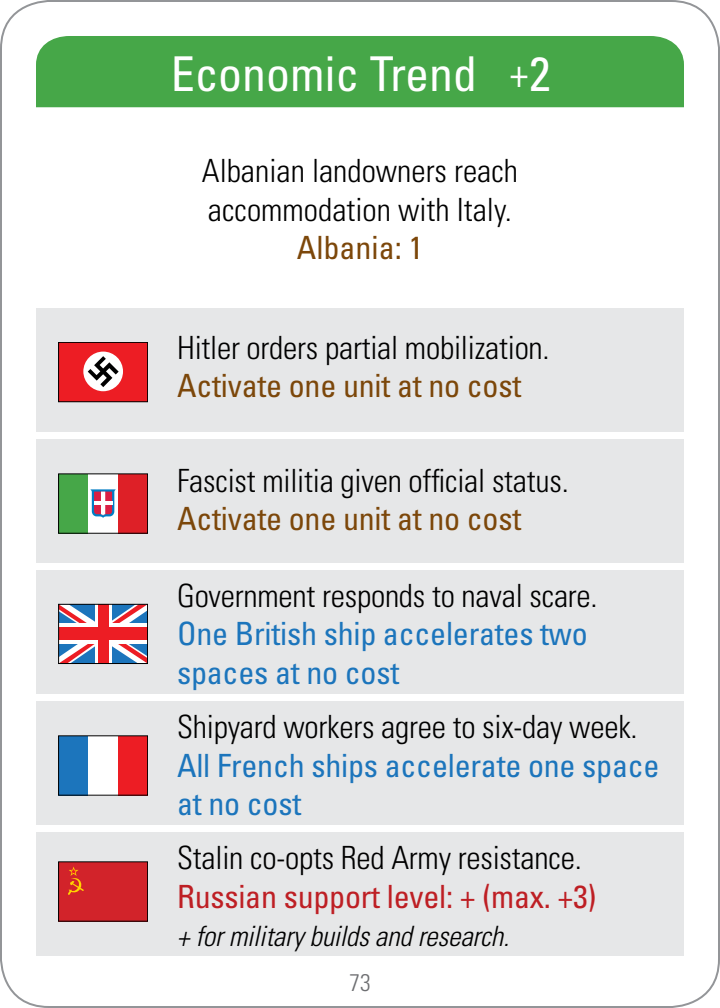
<style>
.page{position:relative;width:720px;height:1008px;background:#fff}
.page>*{position:absolute;margin:0;border:0;box-sizing:border-box;transform-origin:0 0}
.t1{font:condensed 48px "Univers";color:#fff}
.t2{font:300 condensed 32px/38.4px "Univers";letter-spacing:-.005em;color:#000}
.t3{font:condensed 32px/38.4px "Univers";letter-spacing:-.005em;color:#1c75bc}
.t4{font:condensed 32px "Univers";letter-spacing:-.005em;color:#7c470a}
.t5{font:condensed 32px "Univers";letter-spacing:-.005em;color:#be1f24}
.t6{font:italic 300 condensed 28px "Univers";letter-spacing:-.005em;color:#000}
.t7{font:300 condensed 24px "Univers";color:#6d6e71}
.s1{font-size:40px}
</style>
<div class="page">
<div style="left:36px;top:308px;width:648px;height:124px;background:#e6e7e8"></div>
<div style="left:36px;top:439px;width:648px;height:124px;background:#e6e7e8"></div>
<div style="left:36px;top:570px;width:648px;height:124px;background:#e6e7e8"></div>
<div style="left:36px;top:701px;width:648px;height:124px;background:#e6e7e8"></div>
<div style="left:36px;top:832px;width:648px;height:124px;background:#e6e7e8"></div>
<div style="left:36px;top:36px;width:648px;height:71px;background:#46a748"></div>
<div style="left:59px;top:862px;width:89px;height:59px;background:#d2232a"></div>
<div style="left:58px;top:861px;width:90px;height:61px;border:1px solid #000"></div>
<svg style="left:68px;top:867px;width:16px;height:28px"></svg>
<div style="left:59px;top:342px;width:89px;height:60px;background:#ed1d24"></div>
<div style="left:58px;top:342px;width:90px;height:60px;border:1px solid #000"></div>
<div style="left:83px;top:352px;width:40px;height:39px;background:#fff;border-radius:50%"></div>
<svg style="left:88px;top:356px;width:31px;height:31px"></svg>
<svg style="left:60px;top:606px;width:86px;height:56px;background:#9794b5"></svg>
<div style="left:59px;top:624px;width:89px;height:20px;background:#fff"></div>
<svg style="left:95px;top:606px;width:16px;height:56px"></svg>
<div style="left:98px;top:604px;width:10px;height:60px;background:#ed1d24"></div>
<div style="left:59px;top:627px;width:89px;height:13px;background:#ed1d24"></div>
<div style="left:58px;top:604px;width:90px;height:60px;border:1px solid #000"></div>
<div style="left:59px;top:474px;width:89px;height:59px;background:#fff"></div>
<div style="left:118px;top:474px;width:30px;height:59px;background:#de2027"></div>
<div style="left:59px;top:474px;width:29px;height:59px;background:#46a748"></div>
<svg style="left:90px;top:489px;width:26px;height:29px"></svg>
<hr style="left:94px;top:501px;width:18px;height:4px;background:#fff">
<div style="left:58px;top:473px;width:90px;height:61px;border:1px solid #000"></div>
<div style="left:59px;top:736px;width:89px;height:59px;background:#fff"></div>
<div style="left:118px;top:736px;width:30px;height:59px;background:#ed1d24"></div>
<div style="left:59px;top:736px;width:29px;height:59px;background:#1c75bc"></div>
<div style="left:58px;top:735px;width:90px;height:61px;border:1px solid #000"></div>
<h1 class="t1" style="left:171px;top:43px;width:381px">Economic Trend <span class="s1">+</span>2</h1>
<p class="t2" style="left:202px;top:151px;width:318px">Albanian landowners reach accommodation with Italy.</p>
<p class="t4" style="left:297px;top:227px;width:128px">Albania: 1</p>
<p class="t2" style="left:177px;top:328px;width:374px">Hitler orders partial mobilization.</p>
<p class="t4" style="left:177px;top:366px;width:346px">Activate one unit at no cost</p>
<p class="t2" style="left:177px;top:461px;width:393px">Fascist militia given official status.</p>
<p class="t4" style="left:177px;top:499px;width:346px">Activate one unit at no cost</p>
<p class="t2" style="left:177px;top:576px;width:422px">Government responds to naval scare.</p>
<p class="t3" style="left:177px;top:614px;width:412px">One British ship accelerates two spaces at no cost</p>
<p class="t2" style="left:177px;top:707px;width:462px">Shipyard workers agree to six-day week.</p>
<p class="t3" style="left:177px;top:745px;width:484px">All French ships accelerate one space at no cost</p>
<p class="t2" style="left:177px;top:838px;width:406px">Stalin co-opts Red Army resistance.</p>
<p class="t5" style="left:177px;top:876px;width:421px">Russian support level: + (max. +3)</p>
<p class="t6" style="left:177px;top:920px;width:334px">+ for military builds and research.</p>
<p class="t7" style="left:349px;top:968px;width:23px">73</p>
</div>
